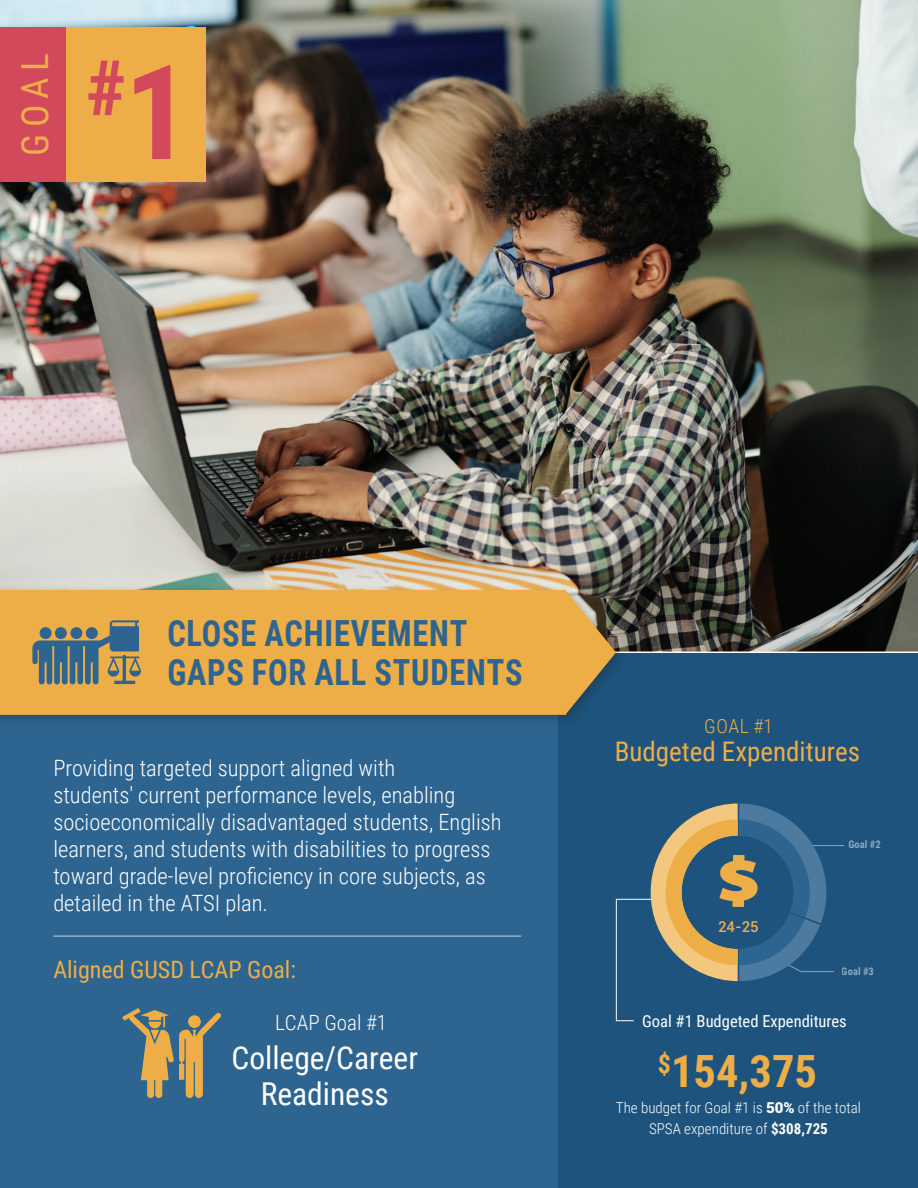
<style>
.page{position:relative;width:918px;height:1188px;background:#fff}
.page>*{position:absolute;margin:0;border:0;box-sizing:border-box;transform-origin:0 0}
.t1{font:700 76.8px "Roboto Condensed";color:#d2495c}
.t2{font:700 44.55px "Roboto Condensed";color:#edae47}
.t3{font:37.35px "Roboto Condensed";color:#edae47}
.t4{font:700 36px "Roboto Condensed";letter-spacing:.025em;color:#2d6490;scale:.9 1}
.t5{font:31.5px "Roboto Condensed";color:#fff}
.t6{font:27px "Roboto Condensed";color:#edae47}
.t7{font:24px "Roboto Condensed";color:#edae47}
.t8{font:300 22.5px/27px "Roboto Condensed";color:#fff}
.t9{font:300 21px "Roboto Condensed";color:#fff}
.t10{font:300 19.5px "Roboto Condensed";color:#edae47}
.t11{font:16.5px "Roboto Condensed";color:#fff}
.t12{font:300 15px/21px "Roboto Condensed";color:#fff;text-align:center}
.t13{font:500 15px "Roboto";color:#edae47}
.t14{font:700 10.5px "Roboto Condensed";color:#fff}
.s1{font-size:131.7px}
.s2{font-family:"Roboto";font-weight:900}
.s3{font-weight:700}
</style>
<div class="page">
<img style="left:0;top:0;width:918px;height:652px">
<div style="left:0;top:653px;width:918px;height:535px;background:#2d6490"></div>
<div style="left:559px;top:653px;width:359px;height:535px;background:#1d537d"></div>
<hr style="left:0;top:652px;width:918px;height:1px;background:#fdfcfb">
<div style="left:0;top:583px;width:628px;height:145px;background:#231f20;opacity:.33"></div>
<div style="left:0;top:590px;width:616px;height:125px;background:#edae47"></div>
<div style="left:0;top:27px;width:67px;height:155px;background:#d2495c"></div>
<div style="left:66px;top:27px;width:139px;height:155px;background:#edae47"></div>
<hr style="left:53px;top:935px;width:468px;height:2px;background:#fdfcfb">
<hr style="left:802px;top:971px;width:32px;height:1px;background:#fff">
<hr style="left:811px;top:845px;width:33px;height:1px;background:#fff">
<svg style="left:122px;top:1008px;width:99px;height:90px"></svg>
<svg style="left:32px;top:620px;width:109px;height:64px"></svg>
<svg style="left:616px;top:803px;width:210px;height:218px"></svg>
<p class="t3" style="left:9px;top:156px;width:104px;rotate:-90deg">GOAL</p>
<p class="t1" style="left:86px;top:34px;width:107px">#<span class="s1">1</span></p>
<p class="t4" style="left:167px;top:607px;width:335px">CLOSE ACHIEVEMENT</p>
<p class="t4" style="left:167px;top:646px;width:396px">GAPS FOR ALL STUDENTS</p>
<p class="t8" style="left:53px;top:754px;width:450px">Providing targeted support aligned with<br>students' current performance levels, enabling socioeconomically disadvantaged students, English learners, and students with disabilities to progress toward grade-level proficiency in core subjects, as detailed in the ATSI plan.</p>
<p class="t7" style="left:53px;top:952px;width:244px">Aligned GUSD LCAP Goal:</p>
<p class="t9" style="left:275px;top:1008px;width:113px">LCAP Goal #1</p>
<p class="t5" style="left:232px;top:1036px;width:188px">College/Career</p>
<p class="t5" style="left:261px;top:1072px;width:130px">Readiness</p>
<p class="t10" style="left:704px;top:712px;width:70px">GOAL #1</p>
<p class="t6" style="left:615px;top:733px;width:247px">Budgeted Expenditures</p>
<p class="t13" style="left:718px;top:916px;width:42px">24-25</p>
<p class="t14" style="left:848px;top:837px;width:34px">Goal #2</p>
<p class="t14" style="left:842px;top:964px;width:34px">Goal #3</p>
<p class="t11" style="left:642px;top:1010px;width:206px">Goal #1 Budgeted Expenditures</p>
<p class="t2" style="left:658px;top:1040px;width:161px"><sup>$</sup>154,375</p>
<p class="t12" style="left:616px;top:1097px;width:247px">The budget for Goal #1 is <span class="s2">50%</span> of the total<br>SPSA expenditure of <span class="s3">$308,725</span></p>
</div>
